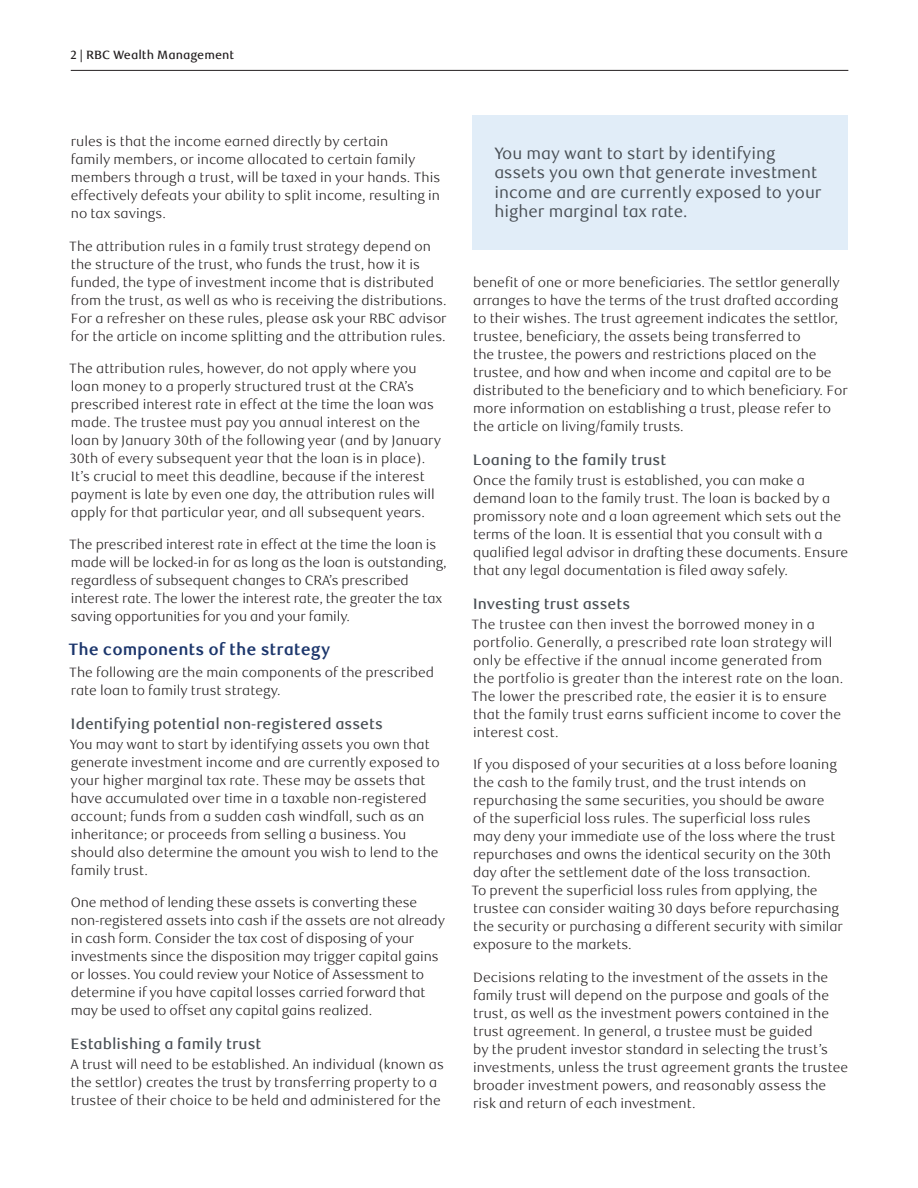
<style>
.page{position:relative;width:918px;height:1188px;background:#fff}
.page>*{position:absolute;margin:0;border:0;box-sizing:border-box;transform-origin:0 0}
.t1{font:16.5px/19.5px "RBC Text";color:#484e54}
._4-Text_Headline{font:700 16.5px "RBC Text";color:#1c366c}
._6-Subhead_L1{font:500 15px "RBC Text";color:#484e54}
._5-Body_Copy{font:300 13.5px/18px "RBC Text";color:#231f20}
.t2{font:500 12px "RBC Text";color:#231f20}
</style>
<div class="page">
<hr style="left:71px;top:70px;width:777px;height:1px;background:#231f20">
<div style="left:473px;top:115px;width:375px;height:134px;background:#e1edf8"></div>
<p class="t2" style="left:70px;top:47px;width:165px">2 | RBC Wealth Management</p>
<p class="_5-Body_Copy" style="left:71px;top:133px;width:371px">rules is that the income earned directly by certain<br>family members, or income allocated to certain family members through a trust, will be taxed in your hands. This effectively defeats your ability to split income, resulting in no tax savings.</p>
<p class="_5-Body_Copy" style="left:69px;top:237px;width:379px">The attribution rules in a family trust strategy depend on the structure of the trust, who funds the trust, how it is funded, the type of investment income that is distributed from the trust, as well as who is receiving the distributions.<br>For a refresher on these rules, please ask your RBC advisor for the article on income splitting and the attribution rules.</p>
<p class="_5-Body_Copy" style="left:69px;top:359px;width:373px">The attribution rules, however, do not apply where you loan money to a properly structured trust at the CRA’s prescribed interest rate in effect at the time the loan was made. The trustee must pay you annual interest on the loan by January 30th of the following year (and by January 30th of every subsequent year that the loan is in place).<br>It’s crucial to meet this deadline, because if the interest payment is late by even one day, the attribution rules will apply for that particular year, and all subsequent years.</p>
<p class="_5-Body_Copy" style="left:69px;top:536px;width:379px">The prescribed interest rate in effect at the time the loan is made will be locked-in for as long as the loan is outstanding, regardless of subsequent changes to CRA’s prescribed interest rate. The lower the interest rate, the greater the tax saving opportunities for you and your family.</p>
<h2 class="_4-Text_Headline" style="left:69px;top:639px;width:263px">The components of the strategy</h2>
<p class="_5-Body_Copy" style="left:69px;top:664px;width:366px">The following are the main components of the prescribed rate loan to family trust strategy.</p>
<h3 class="_6-Subhead_L1" style="left:71px;top:715px;width:314px">Identifying potential non-registered assets</h3>
<p class="_5-Body_Copy" style="left:70px;top:736px;width:371px">You may want to start by identifying assets you own that generate investment income and are currently exposed to your higher marginal tax rate. These may be assets that have accumulated over time in a taxable non-registered account; funds from a sudden cash windfall, such as an inheritance; or proceeds from selling a business. You should also determine the amount you wish to lend to the family trust.</p>
<p class="_5-Body_Copy" style="left:71px;top:894px;width:376px">One method of lending these assets is converting these non-registered assets into cash if the assets are not already in cash form. Consider the tax cost of disposing of your investments since the disposition may trigger capital gains or losses. You could review your Notice of Assessment to determine if you have capital losses carried forward that may be used to offset any capital gains realized.</p>
<h3 class="_6-Subhead_L1" style="left:71px;top:1035px;width:192px">Establishing a family trust</h3>
<p class="_5-Body_Copy" style="left:70px;top:1056px;width:375px">A trust will need to be established. An individual (known as the settlor) creates the trust by transferring property to a trustee of their choice to be held and administered for the</p>
<p class="t1" style="left:494px;top:144px;width:329px">You may want to start by identifying assets you own that generate investment income and are currently exposed to your higher marginal tax rate.</p>
<p class="_5-Body_Copy" style="left:473px;top:274px;width:376px">benefit of one or more beneficiaries. The settlor generally arranges to have the terms of the trust drafted according to their wishes. The trust agreement indicates the settlor, trustee, beneficiary, the assets being transferred to<br>the trustee, the powers and restrictions placed on the trustee, and how and when income and capital are to be distributed to the beneficiary and to which beneficiary. For more information on establishing a trust, please refer to the article on living/family trusts.</p>
<h3 class="_6-Subhead_L1" style="left:473px;top:451px;width:195px">Loaning to the family trust</h3>
<p class="_5-Body_Copy" style="left:473px;top:472px;width:377px">Once the family trust is established, you can make a demand loan to the family trust. The loan is backed by a promissory note and a loan agreement which sets out the terms of the loan. It is essential that you consult with a qualified legal advisor in drafting these documents. Ensure that any legal documentation is filed away safely.</p>
<h3 class="_6-Subhead_L1" style="left:473px;top:595px;width:159px">Investing trust assets</h3>
<p class="_5-Body_Copy" style="left:472px;top:616px;width:373px">The trustee can then invest the borrowed money in a portfolio. Generally, a prescribed rate loan strategy will only be effective if the annual income generated from the portfolio is greater than the interest rate on the loan.<br>The lower the prescribed rate, the easier it is to ensure that the family trust earns sufficient income to cover the interest cost.</p>
<p class="_5-Body_Copy" style="left:472px;top:756px;width:373px">If you disposed of your securities at a loss before loaning the cash to the family trust, and the trust intends on repurchasing the same securities, you should be aware<br>of the superficial loss rules. The superficial loss rules<br>may deny your immediate use of the loss where the trust repurchases and owns the identical security on the 30th day after the settlement date of the loss transaction.<br>To prevent the superficial loss rules from applying, the trustee can consider waiting 30 days before repurchasing the security or purchasing a different security with similar exposure to the markets.</p>
<p class="_5-Body_Copy" style="left:473px;top:968px;width:377px">Decisions relating to the investment of the assets in the family trust will depend on the purpose and goals of the trust, as well as the investment powers contained in the trust agreement. In general, a trustee must be guided<br>by the prudent investor standard in selecting the trust’s investments, unless the trust agreement grants the trustee broader investment powers, and reasonably assess the risk and return of each investment.</p>
</div>
